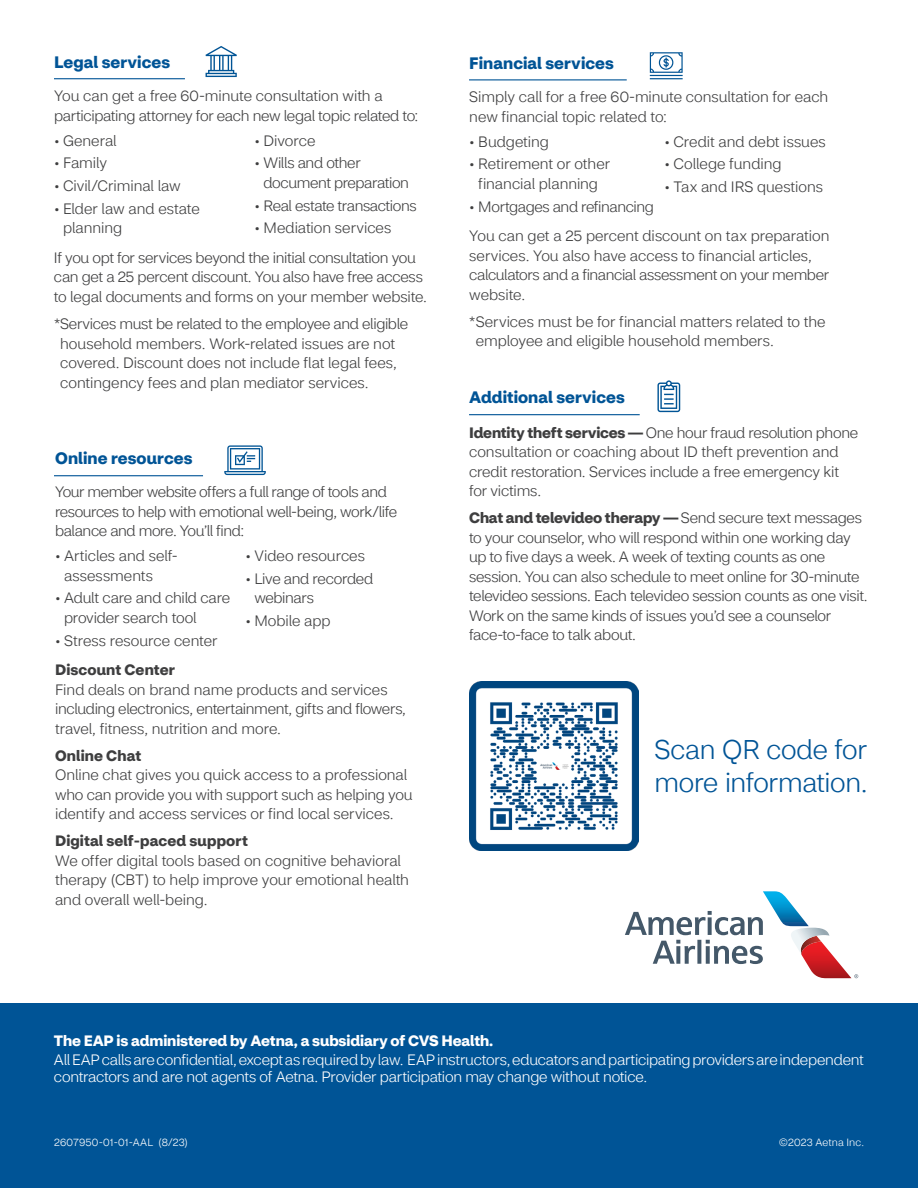
<style>
.page{position:relative;width:918px;height:1188px;background:#fff}
.page>*{position:absolute;margin:0;border:0;box-sizing:border-box;transform-origin:0 0}
.Callout{font:300 27px/32.4px "CVS Health Sans";letter-spacing:-.015em;color:#005496}
.Body_headline{font:700 16.5px "CVS Health Sans";letter-spacing:.005em;color:#005496}
.Body{font:300 15px/19.5px "CVS Health Sans";letter-spacing:-.015em;color:#3e3e3f}
.Bullet_List{font:300 15px/19.5px "CVS Health Sans";letter-spacing:-.005em;color:#3e3e3f}
.Disclaimer{font:300 15px/16.5px "CVS Health Sans";letter-spacing:-.02em;color:#fff}
.Disclaimer-2{font:700 15px "CVS Health Sans";letter-spacing:-.005em;color:#fff}
.Bullet_List-2{font:300 15px "CVS Health Sans";letter-spacing:-.03em;color:#3e3e3f}
.Body-2{font:700 15px "CVS Health Sans";letter-spacing:.01em;color:#3e3e3f}
.Bullet_List-3{font:300 15px/19.5px "CVS Health Sans";letter-spacing:-.025em;color:#3e3e3f}
.Body_subhead{font:700 15px "CVS Health Sans";letter-spacing:.01em;color:#3e3e3f}
._12a-_Aetna_is_the_b{font:300 10.5px "CVS Health Sans";letter-spacing:.015em;color:#fff}
.s1{font-weight:700}
</style>
<div class="page">
<div style="left:0;top:1003px;width:918px;height:185px;background:#005496"></div>
<hr style="left:469px;top:414px;width:171px;height:1px;background:#005496">
<hr style="left:469px;top:79px;width:158px;height:1px;background:#005496">
<svg style="left:657px;top:380px;width:23px;height:32px"></svg>
<hr style="left:54px;top:78px;width:131px;height:1px;background:#005496">
<svg style="left:205px;top:46px;width:32px;height:31px"></svg>
<svg style="left:650px;top:52px;width:33px;height:27px"></svg>
<hr style="left:54px;top:475px;width:149px;height:1px;background:#005496">
<svg style="left:224px;top:445px;width:42px;height:30px"></svg>
<svg style="left:625px;top:891px;width:233px;height:87px"></svg>
<img style="left:469px;top:681px;width:169px;height:169px">
<h2 class="Body_headline" style="left:54px;top:52px;width:118px">Legal services</h2>
<p class="Body" style="left:54px;top:86px;width:366px">You can get a free 60-minute consultation with a participating attorney for each new legal topic related to:</p>
<p class="Bullet_List" style="left:54px;top:131px;width:64px">• General</p>
<p class="Bullet_List" style="left:54px;top:154px;width:55px">• Family</p>
<p class="Bullet_List" style="left:54px;top:176px;width:128px">• Civil/Criminal law</p>
<p class="Bullet_List" style="left:63px;top:199px;width:138px;text-indent:-9px">• Elder law and estate planning</p>
<p class="Bullet_List" style="left:255px;top:131px;width:62px">• Divorce</p>
<p class="Bullet_List-3" style="left:264px;top:154px;width:147px;text-indent:-9px">• Wills and other document preparation</p>
<p class="Bullet_List-2" style="left:255px;top:196px;width:164px">• Real estate transactions</p>
<p class="Bullet_List" style="left:255px;top:219px;width:138px">• Mediation services</p>
<p class="Body" style="left:54px;top:248px;width:374px">If you opt for services beyond the initial consultation you can get a 25 percent discount. You also have free access to legal documents and forms on your member website.</p>
<p class="Body" style="left:60px;top:314px;width:350px;text-indent:-6px">*Services must be related to the employee and eligible household members. Work-related issues are not covered. Discount does not include flat legal fees, contingency fees and plan mediator services.</p>
<h2 class="Body_headline" style="left:55px;top:448px;width:139px">Online resources</h2>
<p class="Body" style="left:55px;top:482px;width:344px">Your member website offers a full range of tools and resources to help with emotional well-being, work/life balance and more. You’ll find:</p>
<p class="Bullet_List" style="left:64px;top:546px;width:115px;text-indent:-9px">• Articles and self&shy;assessments</p>
<p class="Bullet_List" style="left:64px;top:588px;width:168px;text-indent:-9px">• Adult care and child care provider search tool</p>
<p class="Bullet_List" style="left:55px;top:631px;width:164px">• Stress resource center</p>
<p class="Bullet_List" style="left:245px;top:546px;width:121px">• Video resources</p>
<p class="Bullet_List" style="left:254px;top:569px;width:120px;text-indent:-9px">• Live and recorded webinars</p>
<p class="Bullet_List" style="left:245px;top:611px;width:87px">• Mobile app</p>
<h3 class="Body_subhead" style="left:55px;top:660px;width:122px">Discount Center</h3>
<p class="Body" style="left:55px;top:680px;width:353px">Find deals on brand name products and services including electronics, entertainment, gifts and flowers, travel, fitness, nutrition and more.</p>
<p class="Body-2" style="left:55px;top:746px;width:88px">Online Chat</p>
<p class="Body" style="left:55px;top:765px;width:359px">Online chat gives you quick access to a professional who can provide you with support such as helping you identify and access services or find local services.</p>
<p class="Body-2" style="left:55px;top:832px;width:194px">Digital self-paced support</p>
<p class="Body" style="left:55px;top:851px;width:355px">We offer digital tools based on cognitive behavioral therapy (CBT) to help improve your emotional health and overall well-being.</p>
<h2 class="Body_headline" style="left:469px;top:53px;width:146px">Financial services</h2>
<p class="Body" style="left:469px;top:87px;width:361px">Simply call for a free 60-minute consultation for each new financial topic related to:</p>
<p class="Bullet_List" style="left:469px;top:132px;width:81px">• Budgeting</p>
<p class="Bullet_List" style="left:469px;top:154px;width:142px;text-align:center">• Retirement or other financial planning</p>
<p class="Bullet_List-2" style="left:469px;top:197px;width:186px">• Mortgages and refinancing</p>
<p class="Bullet_List" style="left:664px;top:132px;width:163px">• Credit and debt issues</p>
<p class="Bullet_List" style="left:664px;top:154px;width:119px">• College funding</p>
<p class="Bullet_List" style="left:664px;top:177px;width:160px">• Tax and IRS questions</p>
<p class="Body" style="left:469px;top:226px;width:362px">You can get a 25 percent discount on tax preparation services. You also have access to financial articles, calculators and a financial assessment on your member website.</p>
<p class="Body" style="left:476px;top:312px;width:351px;text-indent:-6px">*Services must be for financial matters related to the employee and eligible household members.</p>
<h2 class="Body_headline" style="left:469px;top:387px;width:157px">Additional services</h2>
<p class="Body" style="left:469px;top:423px;width:391px"><span class="s1">Identity theft services —</span> One hour fraud resolution phone consultation or coaching about ID theft prevention and credit restoration. Services include a free emergency kit for victims.</p>
<p class="Body" style="left:469px;top:508px;width:400px"><span class="s1">Chat and televideo therapy —</span> Send secure text messages to your counselor, who will respond within one working day up to five days a week. A week of texting counts as one session. You can also schedule to meet online for 30-minute televideo sessions. Each televideo session counts as one visit.<br>Work on the same kinds of issues you’d see a counselor face-to-face to talk about.</p>
<p class="Callout" style="left:654px;top:734px;width:215px">Scan QR code for more information.</p>
<p class="Disclaimer-2" style="left:54px;top:1031px;width:441px">The EAP is administered by Aetna, a subsidiary of CVS Health.</p>
<p class="Disclaimer" style="left:54px;top:1052px;width:811px">All EAP calls are confidential, except as required by law. EAP instructors, educators and participating providers are independent contractors and are not agents of Aetna. Provider participation may change without notice.</p>
<p class="_12a-_Aetna_is_the_b" style="left:54px;top:1136px;width:135px">2607950-01-01-AAL (8/23)</p>
<p class="_12a-_Aetna_is_the_b" style="left:779px;top:1136px;width:86px">©2023 Aetna Inc.</p>
</div>
